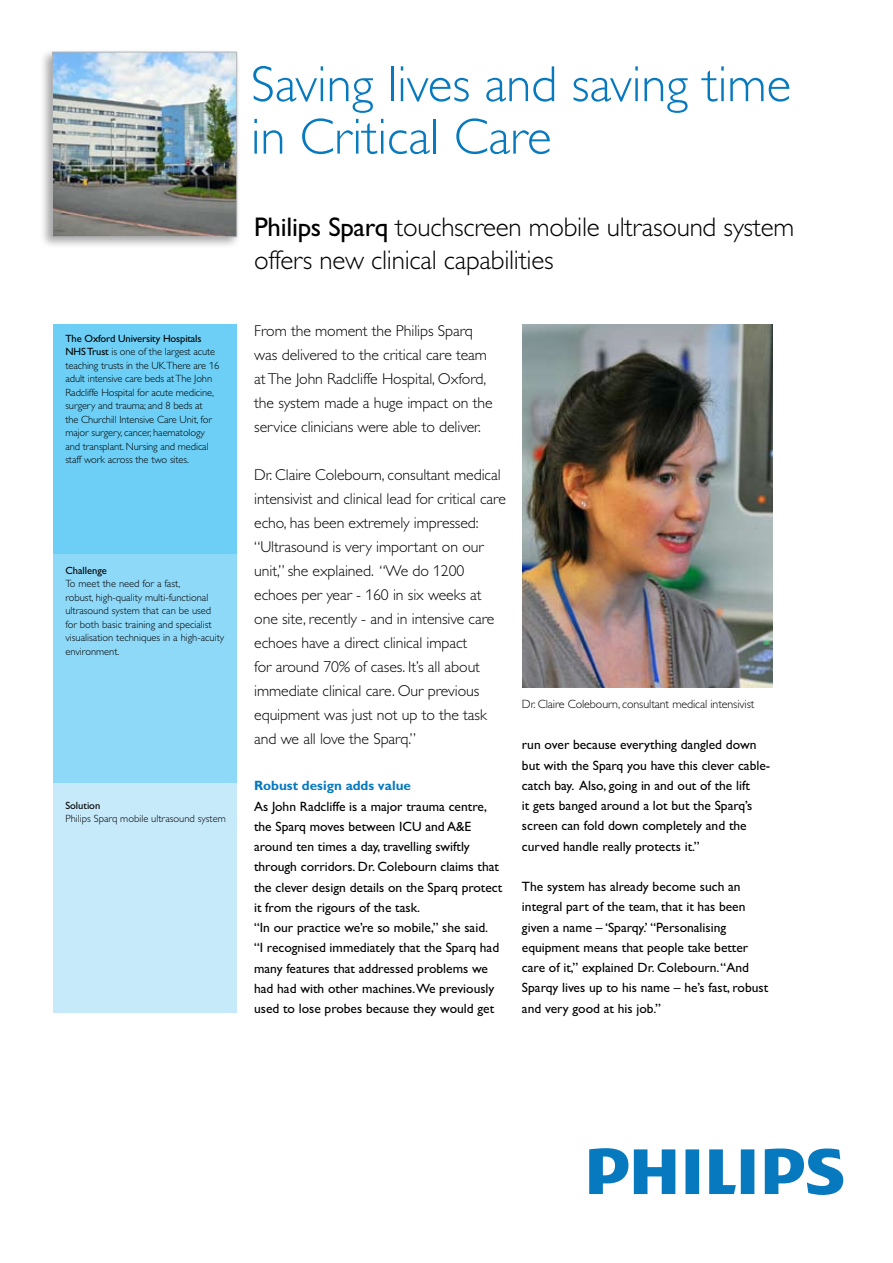
<style>
.page{position:relative;width:893px;height:1263px;background:#fff}
.page>*{position:absolute;margin:0;border:0;box-sizing:border-box;transform-origin:0 0}
.t1{font:300 51px/52.5px "Gill Sans Alt One WGL";color:#0779bf}
.t2{font:300 27px/33px "Gill Sans Alt One WGL";letter-spacing:-.01em;color:#000}
.t3{font:300 15.75px/24px "Gill Sans Alt One WGL";letter-spacing:-.005em;color:#000}
.t4{font:500 13.5px/20.2px "Gill Sans Alt One WGL";color:#000}
.t5{font:700 13.5px "Gill Sans Alt One WGL";color:#0779bf}
.t6{font:300 12px "Gill Sans Alt One WGL";letter-spacing:-.01em;color:#000}
.t7{font:300 10.5px/13.5px "Gill Sans Alt One WGL";letter-spacing:-.01em;color:#000}
.t8{font:500 10.5px "Gill Sans Alt One WGL";color:#000}
.s1{font-weight:500}
</style>
<div class="page">
<svg style="left:589px;top:1148px;width:254px;height:47px"></svg>
<div style="left:54px;top:324px;width:183px;height:230px;background:#6dcff6"></div>
<div style="left:54px;top:554px;width:183px;height:229px;background:#8ed8f8"></div>
<div style="left:54px;top:783px;width:183px;height:230px;background:#c7eafb"></div>
<div style="left:40px;top:48px;width:201px;height:202px;background:#000;opacity:.35"></div>
<img style="left:54px;top:54px;width:181px;height:181px">
<div style="left:52px;top:52px;width:185px;height:185px;border:1px solid #b2b4b6"></div>
<img style="left:523px;top:324px;width:250px;height:363px">
<p class="t7" style="left:65px;top:332px;width:156px"><span class="s1">The Oxford University Hospitals NHS Trust</span> is one of the largest acute teaching trusts in the UK.There are 16 adult intensive care beds at The John Radcliffe Hospital for acute medicine, surgery and trauma; and 8 beds at<br>the Churchill Intensive Care Unit, for major surgery, cancer, haematology and transplant. Nursing and medical staff work across the two sites.</p>
<p class="t8" style="left:65px;top:563px;width:43px">Challenge</p>
<p class="t7" style="left:65px;top:577px;width:160px">To meet the need for a fast,<br>robust, high-quality multi-functional ultrasound system that can be used for both basic training and specialist visualisation techniques in a high-acuity environment.</p>
<p class="t8" style="left:65px;top:798px;width:36px">Solution</p>
<p class="t7" style="left:65px;top:812px;width:162px">Philips Sparq mobile ultrasound system</p>
<h1 class="t1" style="left:251px;top:58px;width:542px">Saving lives and saving time in Critical Care</h1>
<h2 class="t2" style="left:254px;top:210px;width:542px"><span class="s1">Philips Sparq</span> touchscreen mobile ultrasound system offers new clinical capabilities</h2>
<p class="t3" style="left:254px;top:319px;width:240px">From the moment the Philips Sparq was delivered to the critical care team at The John Radcliffe Hospital, Oxford, the system made a huge impact on the service clinicians were able to deliver.</p>
<p class="t3" style="left:254px;top:463px;width:253px">Dr. Claire Colebourn, consultant medical intensivist and clinical lead for critical care echo, has been extremely impressed: “Ultrasound is very important on our unit,” she explained. “We do 1200 echoes per year - 160 in six weeks at one site, recently - and in intensive care echoes have a direct clinical impact<br>for around 70% of cases. It’s all about immediate clinical care. Our previous equipment was just not up to the task and we all love the Sparq.”</p>
<p class="t5" style="left:254px;top:776px;width:158px">Robust design adds value</p>
<p class="t4" style="left:254px;top:796px;width:250px">As John Radcliffe is a major trauma centre, the Sparq moves between ICU and A&amp;E around ten times a day, travelling swiftly through corridors. Dr. Colebourn claims that the clever design details on the Sparq protect it from the rigours of the task.<br>“In our practice we’re so mobile,” she said.<br>“I recognised immediately that the Sparq had many features that addressed problems we had had with other machines.We previously used to lose probes because they would get</p>
<p class="t6" style="left:522px;top:696px;width:234px">Dr. Claire Colebourn, consultant medical intensivist</p>
<p class="t4" style="left:522px;top:734px;width:250px">run over because everything dangled down but with the Sparq you have this clever cable&shy;catch bay. Also, going in and out of the lift<br>it gets banged around a lot but the Sparq’s screen can fold down completely and the curved handle really protects it.”</p>
<p class="t4" style="left:522px;top:876px;width:248px">The system has already become such an integral part of the team, that it has been given a name – ‘Sparqy.’ “Personalising equipment means that people take better care of it,” explained Dr. Colebourn. “And Sparqy lives up to his name – he’s fast, robust and very good at his job.”</p>
</div>
